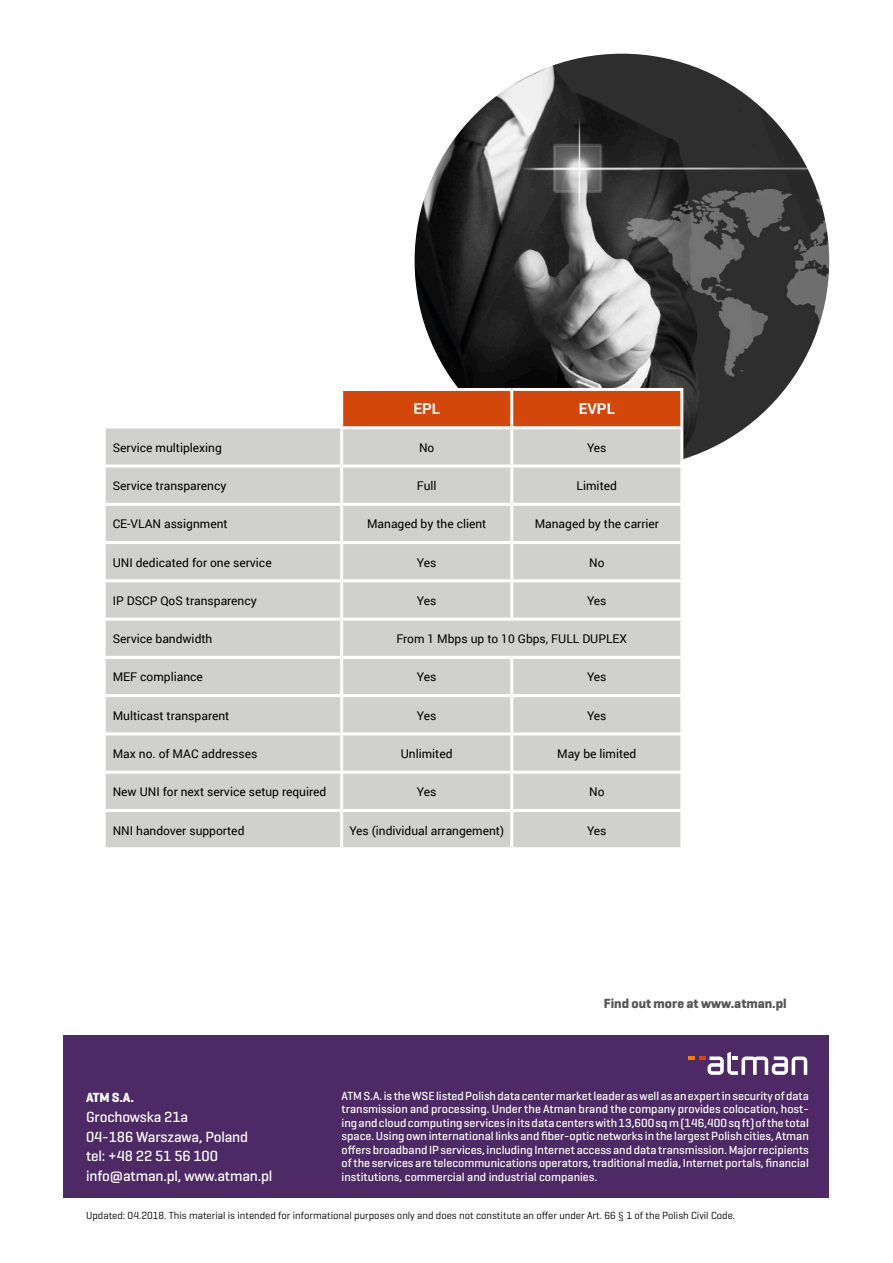
<style>
.page{position:relative;width:893px;height:1263px;background:#fff}
.page>*{position:absolute;margin:0;border:0;box-sizing:border-box;transform-origin:0 0}
.stopka_adresowa_EN{font:500 15px/19.8px "Geogrotesque";letter-spacing:-.01em;color:#fff}
.tekst_tabelka_nagłów{font:700 15px "Roboto";color:#fff}
.podpisy{font:700 13.5px "Geogrotesque";color:#565655}
.stopka_adresowa_EN-2{font:700 13.5px "Geogrotesque";color:#fff}
.notka_w_stopce_EN{font:500 12px/13.5px "Geogrotesque";color:#fff;text-align:justify}
.tekst_tabelka{font:12px "Roboto";color:#000}
.aktualizacja_EN{font:10.5px "Geogrotesque";color:#000}
</style>
<div class="page">
<img style="left:415px;top:54px;width:414px;height:414px;border-radius:207px">
<div style="left:64px;top:1035px;width:765px;height:163px;background:#4d2a65"></div>
<svg style="left:688px;top:1052px;width:119px;height:23px"></svg>
<div style="left:343px;top:391px;width:337px;height:35px;background:#d3480a"></div>
<div style="left:106px;top:428px;width:574px;height:419px;background:#d0d0cf"></div>
<hr style="left:340px;top:429px;width:3px;height:35px;background:#fff">
<hr style="left:510px;top:429px;width:3px;height:35px;background:#fff">
<hr style="left:680px;top:429px;width:3px;height:35px;background:#fff">
<hr style="left:103px;top:464px;width:239px;height:3px;background:#fff">
<hr style="left:342px;top:464px;width:170px;height:3px;background:#fff">
<hr style="left:340px;top:467px;width:3px;height:36px;background:#fff">
<hr style="left:512px;top:464px;width:171px;height:3px;background:#fff">
<hr style="left:510px;top:467px;width:3px;height:36px;background:#fff">
<hr style="left:103px;top:503px;width:239px;height:3px;background:#fff">
<hr style="left:342px;top:503px;width:170px;height:3px;background:#fff">
<hr style="left:340px;top:506px;width:3px;height:35px;background:#fff">
<hr style="left:512px;top:503px;width:171px;height:3px;background:#fff">
<hr style="left:510px;top:506px;width:3px;height:35px;background:#fff">
<hr style="left:103px;top:541px;width:239px;height:3px;background:#fff">
<hr style="left:342px;top:541px;width:170px;height:3px;background:#fff">
<hr style="left:340px;top:544px;width:3px;height:35px;background:#fff">
<hr style="left:512px;top:541px;width:171px;height:3px;background:#fff">
<hr style="left:510px;top:544px;width:3px;height:35px;background:#fff">
<hr style="left:103px;top:579px;width:239px;height:3px;background:#fff">
<hr style="left:342px;top:579px;width:170px;height:3px;background:#fff">
<hr style="left:340px;top:582px;width:3px;height:36px;background:#fff">
<hr style="left:512px;top:579px;width:171px;height:3px;background:#fff">
<hr style="left:510px;top:582px;width:3px;height:36px;background:#fff">
<hr style="left:103px;top:618px;width:239px;height:3px;background:#fff">
<hr style="left:342px;top:618px;width:170px;height:3px;background:#fff">
<hr style="left:340px;top:621px;width:3px;height:35px;background:#fff">
<hr style="left:512px;top:618px;width:171px;height:3px;background:#fff">
<hr style="left:103px;top:656px;width:239px;height:3px;background:#fff">
<hr style="left:342px;top:656px;width:170px;height:3px;background:#fff">
<hr style="left:340px;top:659px;width:3px;height:35px;background:#fff">
<hr style="left:512px;top:656px;width:171px;height:3px;background:#fff">
<hr style="left:510px;top:659px;width:3px;height:35px;background:#fff">
<hr style="left:103px;top:694px;width:239px;height:3px;background:#fff">
<hr style="left:342px;top:694px;width:170px;height:3px;background:#fff">
<hr style="left:340px;top:697px;width:3px;height:35px;background:#fff">
<hr style="left:512px;top:694px;width:171px;height:3px;background:#fff">
<hr style="left:510px;top:697px;width:3px;height:35px;background:#fff">
<hr style="left:103px;top:732px;width:239px;height:3px;background:#fff">
<hr style="left:342px;top:732px;width:170px;height:3px;background:#fff">
<hr style="left:340px;top:735px;width:3px;height:36px;background:#fff">
<hr style="left:512px;top:732px;width:171px;height:3px;background:#fff">
<hr style="left:510px;top:735px;width:3px;height:36px;background:#fff">
<hr style="left:103px;top:771px;width:239px;height:3px;background:#fff">
<hr style="left:342px;top:771px;width:170px;height:3px;background:#fff">
<hr style="left:340px;top:774px;width:3px;height:35px;background:#fff">
<hr style="left:512px;top:771px;width:171px;height:3px;background:#fff">
<hr style="left:510px;top:774px;width:3px;height:35px;background:#fff">
<hr style="left:103px;top:809px;width:239px;height:3px;background:#fff">
<hr style="left:342px;top:809px;width:170px;height:3px;background:#fff">
<hr style="left:340px;top:812px;width:3px;height:35px;background:#fff">
<hr style="left:512px;top:809px;width:171px;height:3px;background:#fff">
<hr style="left:510px;top:812px;width:3px;height:35px;background:#fff">
<hr style="left:340px;top:388px;width:172px;height:3px;background:#fff">
<hr style="left:512px;top:388px;width:171px;height:3px;background:#fff">
<hr style="left:510px;top:391px;width:3px;height:35px;background:#fff">
<hr style="left:680px;top:391px;width:3px;height:35px;background:#fff">
<hr style="left:340px;top:426px;width:172px;height:3px;background:#fff">
<hr style="left:512px;top:426px;width:171px;height:3px;background:#fff">
<p class="tekst_tabelka_nagłów" style="left:413px;top:398px;width:28px">EPL</p>
<p class="tekst_tabelka_nagłów" style="left:579px;top:398px;width:38px">EVPL</p>
<p class="tekst_tabelka" style="left:113px;top:439px;width:111px">Service multiplexing</p>
<p class="tekst_tabelka" style="left:419px;top:439px;width:17px">No</p>
<p class="tekst_tabelka" style="left:587px;top:439px;width:21px">Yes</p>
<p class="tekst_tabelka" style="left:113px;top:477px;width:115px">Service transparency</p>
<p class="tekst_tabelka" style="left:417px;top:477px;width:21px">Full</p>
<p class="tekst_tabelka" style="left:577px;top:477px;width:42px">Limited</p>
<p class="tekst_tabelka" style="left:113px;top:516px;width:116px">CE-VLAN assignment</p>
<p class="tekst_tabelka" style="left:367px;top:516px;width:121px">Managed by the client</p>
<p class="tekst_tabelka" style="left:535px;top:516px;width:126px">Managed by the carrier</p>
<p class="tekst_tabelka" style="left:113px;top:554px;width:160px">UNI dedicated for one service</p>
<p class="tekst_tabelka" style="left:417px;top:554px;width:21px">Yes</p>
<p class="tekst_tabelka" style="left:589px;top:554px;width:17px">No</p>
<p class="tekst_tabelka" style="left:113px;top:592px;width:146px">IP DSCP QoS transparency</p>
<p class="tekst_tabelka" style="left:417px;top:592px;width:21px">Yes</p>
<p class="tekst_tabelka" style="left:587px;top:592px;width:21px">Yes</p>
<p class="tekst_tabelka" style="left:113px;top:630px;width:101px">Service bandwidth</p>
<p class="tekst_tabelka" style="left:396px;top:630px;width:232px">From 1 Mbps up to 10 Gbps, FULL DUPLEX</p>
<p class="tekst_tabelka" style="left:113px;top:669px;width:92px">MEF compliance</p>
<p class="tekst_tabelka" style="left:417px;top:669px;width:21px">Yes</p>
<p class="tekst_tabelka" style="left:587px;top:669px;width:21px">Yes</p>
<p class="tekst_tabelka" style="left:113px;top:707px;width:118px">Multicast transparent</p>
<p class="tekst_tabelka" style="left:417px;top:707px;width:21px">Yes</p>
<p class="tekst_tabelka" style="left:587px;top:707px;width:21px">Yes</p>
<p class="tekst_tabelka" style="left:113px;top:745px;width:146px">Max no. of MAC addresses</p>
<p class="tekst_tabelka" style="left:401px;top:745px;width:53px">Unlimited</p>
<p class="tekst_tabelka" style="left:557px;top:745px;width:81px">May be limited</p>
<p class="tekst_tabelka" style="left:113px;top:783px;width:215px">New UNI for next service setup required</p>
<p class="tekst_tabelka" style="left:417px;top:783px;width:21px">Yes</p>
<p class="tekst_tabelka" style="left:589px;top:783px;width:17px">No</p>
<p class="tekst_tabelka" style="left:113px;top:822px;width:133px">NNI handover supported</p>
<p class="tekst_tabelka" style="left:349px;top:822px;width:156px">Yes (individual arrangement)</p>
<p class="tekst_tabelka" style="left:587px;top:822px;width:21px">Yes</p>
<p class="stopka_adresowa_EN-2" style="left:86px;top:1089px;width:49px">ATM S.A.</p>
<p class="stopka_adresowa_EN" style="left:86px;top:1106px;width:164px">Grochowska 21a<br>04-186 Warszawa, Poland tel: +48 22 51 56 100</p>
<p class="stopka_adresowa_EN" style="left:86px;top:1166px;width:188px">info@atman.pl, www.atman.pl</p>
<p class="podpisy" style="left:604px;top:995px;width:184px">Find out more at www.atman.pl</p>
<p class="notka_w_stopce_EN" style="left:342px;top:1089px;width:469px">ATM S.A. is the WSE listed Polish data center market leader as well as an expert in security of data transmission and processing. Under the Atman brand the company provides colocation, host&shy;ing and cloud computing services in its data centers with 13,600 sq m (146,400 sq ft) of the total space. Using own international links and fiber-optic networks in the largest Polish cities, Atman offers broadband IP services, including Internet access and data transmission. Major recipients of the services are telecommunications operators, traditional media, Internet portals, financial institutions, commercial and industrial companies.</p>
<p class="aktualizacja_EN" style="left:86px;top:1209px;width:651px">Updated: 04.2018. This material is intended for informational purposes only and does not constitute an offer under Art. 66 § 1 of the Polish Civil Code.</p>
</div>
